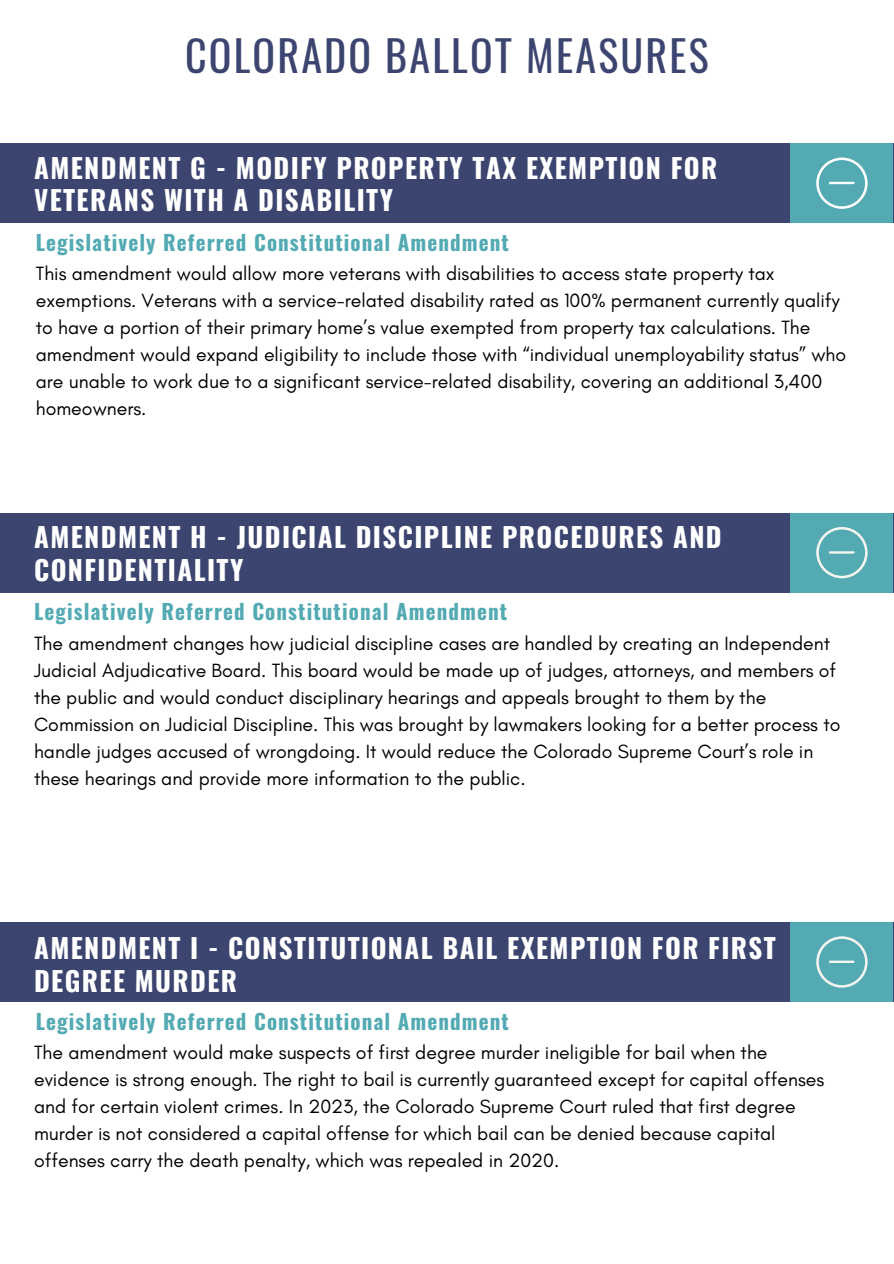
<style>
.page{position:relative;width:894px;height:1264px;background:#fff}
.page>*{position:absolute;margin:0;border:0;box-sizing:border-box;transform-origin:0 0}
.t1{font:42px "Oswald";letter-spacing:.05em;color:#3c4570}
.t2{font:700 27px/32.7px "Oswald";letter-spacing:.05em;color:#fff}
.t3{font:700 21px "Oswald";letter-spacing:.05em;color:#53aab3}
.t4{font:19.5px/27px "Glacial Indifference";color:#000}
</style>
<div class="page">
<div style="left:0;top:143px;width:893px;height:80px;background:#3c4570"></div>
<div style="left:790px;top:143px;width:102px;height:80px;background:#53aab3"></div>
<div style="left:0;top:513px;width:893px;height:79px;background:#3c4570"></div>
<div style="left:790px;top:513px;width:102px;height:79px;background:#53aab3"></div>
<div style="left:0;top:922px;width:893px;height:79px;background:#3c4570"></div>
<div style="left:790px;top:921px;width:102px;height:80px;background:#53aab3"></div>
<svg style="left:816px;top:157px;width:51px;height:52px"></svg>
<hr style="left:828px;top:182px;width:26px;height:2px;background:#fff;border-radius:2px">
<svg style="left:816px;top:527px;width:51px;height:51px"></svg>
<hr style="left:828px;top:551px;width:26px;height:2px;background:#f5f5ef;border-radius:2px">
<svg style="left:816px;top:936px;width:51px;height:51px"></svg>
<hr style="left:828px;top:960px;width:26px;height:3px;background:#f5f5ef;border-radius:2px">
<h1 class="t1" style="left:185px;top:23px;width:525px">COLORADO BALLOT MEASURES</h1>
<p class="t2" style="left:34px;top:150px;width:684px">AMENDMENT G - MODIFY PROPERTY TAX EXEMPTION FOR<br>VETERANS WITH A DISABILITY</p>
<h3 class="t3" style="left:36px;top:226px;width:474px">Legislatively Referred Constitutional Amendment</h3>
<h2 class="t4" style="left:36px;top:260px;width:811px">This amendment would allow more veterans with disabilities to access state property tax exemptions. Veterans with a service-related disability rated as 100% permanent currently qualify to have a portion of their primary home’s value exempted from property tax calculations. The amendment would expand eligibility to include those with “individual unemployability status” who are unable to work due to a significant service-related disability, covering an additional 3,400 homeowners.</h2>
<p class="t2" style="left:34px;top:519px;width:689px">AMENDMENT H - JUDICIAL DISCIPLINE PROCEDURES AND<br>CONFIDENTIALITY</p>
<h2 class="t3" style="left:34px;top:595px;width:474px">Legislatively Referred Constitutional Amendment</h2>
<p class="t4" style="left:34px;top:630px;width:807px">The amendment changes how judicial discipline cases are handled by creating an Independent Judicial Adjudicative Board. This board would be made up of judges, attorneys, and members of the public and would conduct disciplinary hearings and appeals brought to them by the Commission on Judicial Discipline. This was brought by lawmakers looking for a better process to handle judges accused of wrongdoing. It would reduce the Colorado Supreme Court’s role in these hearings and provide more information to the public.</p>
<p class="t2" style="left:34px;top:930px;width:743px">AMENDMENT I - CONSTITUTIONAL BAIL EXEMPTION FOR FIRST<br>DEGREE MURDER</p>
<p class="t3" style="left:36px;top:1004px;width:474px">Legislatively Referred Constitutional Amendment</p>
<h3 class="t4" style="left:34px;top:1038px;width:791px">The amendment would make suspects of first degree murder ineligible for bail when the evidence is strong enough. The right to bail is currently guaranteed except for capital offenses and for certain violent crimes. In 2023, the Colorado Supreme Court ruled that first degree murder is not considered a capital offense for which bail can be denied because capital offenses carry the death penalty, which was repealed in 2020.</h3>
</div>
